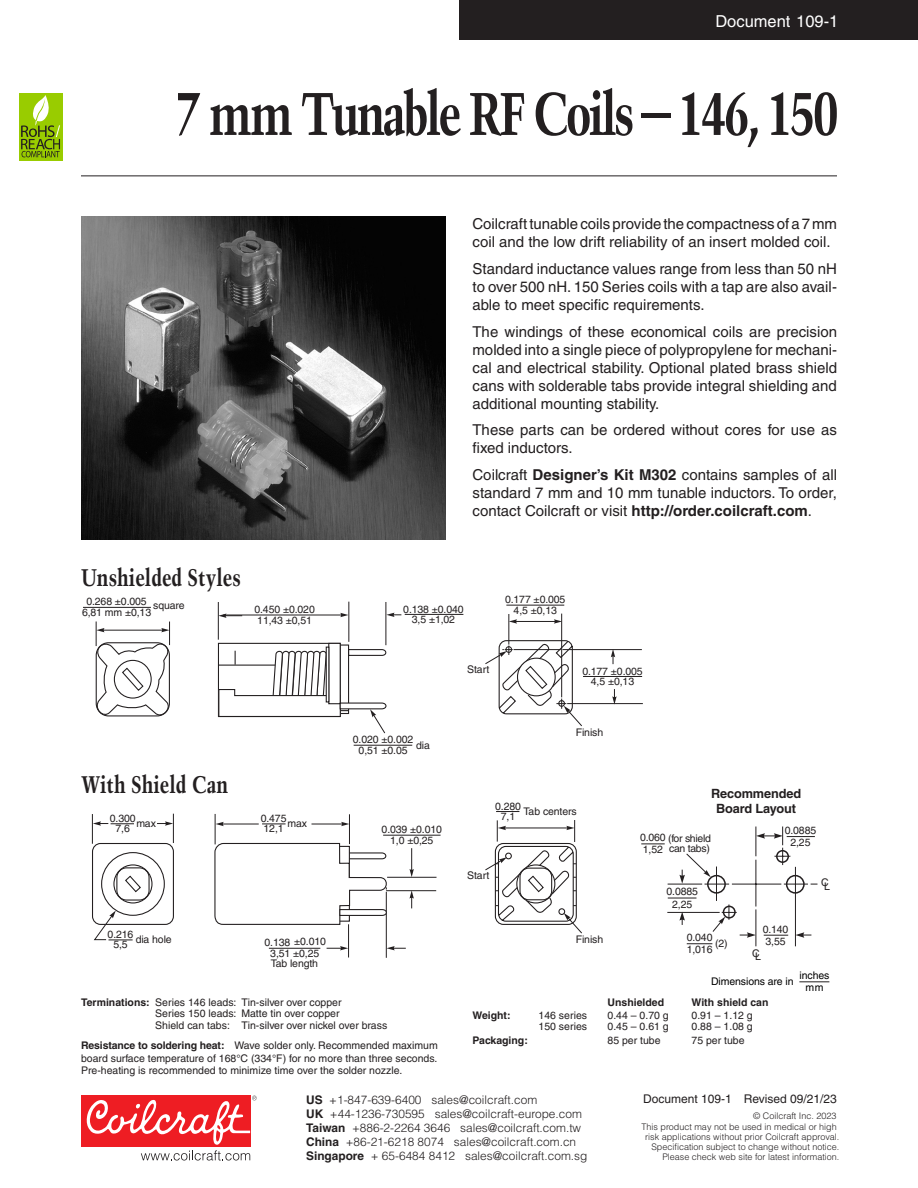
<style>
.page{position:relative;width:918px;height:1188px;background:#fff}
.page>*{position:absolute;margin:0;border:0;box-sizing:border-box;transform-origin:0 0}
.Headline{font:700 condensed 60px "Trump Mediaeval";letter-spacing:-.05em;color:#231f20}
.Subhead_16_point{font:700 condensed 24px "Trump Mediaeval";color:#231f20}
.Document_number{font:16.5px "Helvetica";color:#fff}
.Body_copy{font:15px/18px "Helvetica";color:#231f20;text-align:justify}
.t1{font:700 12.75px/15.1px "Helvetica";letter-spacing:-.01em;color:#231f20;text-align:center}
.t2{font:12px "Helvetica";color:#231f20}
.t3{font:300 11.85px/14.1px "Helvetica";color:#231f20}
.Weight{font:10.5px/10.5px "Helvetica";letter-spacing:-.01em;color:#231f20;text-align:center}
.Weight-2{font:700 10.5px "Helvetica";color:#231f20}
.Dimensions{font:10.5px/12px "Helvetica";letter-spacing:-.01em;color:#000;text-align:center}
.Weight-3{font:10.5px/11.4px "Helvetica";letter-spacing:-.03em;color:#231f20}
.t4{font:300 9px/9.9px "Helvetica";color:#231f20;text-align:right}
.s1{font-weight:700}
</style>
<div class="page">
<div style="left:459px;top:0;width:459px;height:40px;background:#231f20"></div>
<hr style="left:81px;top:176px;width:756px;height:1px;background:#231f20">
<div style="left:81px;top:1096px;width:169px;height:51px;background:#ee1d23"></div>
<svg style="left:86px;top:1096px;width:171px;height:65px"></svg>
<div style="left:19px;top:93px;width:43px;height:67px;background:#9c0"></div>
<svg style="left:21px;top:95px;width:39px;height:62px"></svg>
<img style="left:81px;top:216px;width:364px;height:324px">
<hr style="left:386px;top:892px;width:1px;height:66px;background:#231f20">
<hr style="left:348px;top:924px;width:1px;height:33px;background:#231f20">
<hr style="left:506px;top:605px;width:58px;height:1px;background:#231f20">
<hr style="left:405px;top:614px;width:58px;height:1px;background:#231f20">
<hr style="left:354px;top:745px;width:58px;height:1px;background:#231f20">
<hr style="left:583px;top:676px;width:59px;height:1px;background:#231f20">
<hr style="left:83px;top:607px;width:68px;height:1px;background:#231f20">
<hr style="left:508px;top:614px;width:1px;height:31px;background:#231f20">
<hr style="left:561px;top:614px;width:1px;height:83px;background:#231f20">
<hr style="left:514px;top:621px;width:43px;height:1px;background:#231f20">
<svg style="left:509px;top:619px;width:8px;height:5px"></svg>
<svg style="left:554px;top:619px;width:8px;height:5px"></svg>
<hr style="left:567px;top:703px;width:76px;height:1px;background:#231f20">
<svg style="left:485px;top:640px;width:98px;height:87px"></svg>
<hr style="left:514px;top:649px;width:47px;height:1px;background:#231f20">
<hr style="left:562px;top:649px;width:80px;height:1px;background:#231f20">
<svg style="left:611px;top:649px;width:4px;height:15px"></svg>
<svg style="left:612px;top:689px;width:5px;height:16px"></svg>
<hr style="left:386px;top:602px;width:1px;height:43px;background:#231f20">
<hr style="left:218px;top:602px;width:1px;height:38px;background:#231f20">
<hr style="left:348px;top:602px;width:1px;height:40px;background:#231f20">
<svg style="left:218px;top:614px;width:24px;height:4px"></svg>
<hr style="left:223px;top:615px;width:120px;height:1px;background:#231f20">
<svg style="left:340px;top:613px;width:8px;height:4px"></svg>
<svg style="left:386px;top:613px;width:15px;height:4px"></svg>
<svg style="left:95px;top:622px;width:75px;height:95px"></svg>
<div style="left:339px;top:645px;width:10px;height:69px;background:#fff;border:1px solid #231f20"></div>
<div style="left:218px;top:643px;width:123px;height:74px;background:#fff;border:1px solid #231f20"></div>
<div style="left:328px;top:643px;width:13px;height:61px;background:#fff;border:1px solid #231f20"></div>
<div style="left:326px;top:647px;width:3px;height:55px;background:#fff;border:1px solid #231f20"></div>
<svg style="left:218px;top:648px;width:169px;height:86px"></svg>
<svg style="left:91px;top:811px;width:491px;height:139px"></svg>
<hr style="left:795px;top:867px;width:1px;height:79px;background:#231f20">
<hr style="left:756px;top:909px;width:1px;height:37px;background:#231f20">
<svg style="left:641px;top:826px;width:176px;height:118px"></svg>
<hr style="left:799px;top:981px;width:30px;height:1px;background:#231f20">
<p class="Document_number" style="left:715px;top:11px;width:124px">Document 109-1</p>
<p class="Headline" style="left:176px;top:76px;width:665px">7 mm Tunable RF Coils – 146, 150</p>
<p class="Subhead_16_point" style="left:81px;top:562px;width:161px">Unshielded Styles</p>
<p class="Weight" style="left:82px;top:597px;width:71px">0.268 ±0.005<br>6,81 mm ±0,13</p>
<p class="Weight" style="left:153px;top:600px;width:33px">square</p>
<p class="Weight" style="left:254px;top:604px;width:62px;text-align:left">0.450 ±0.020<br>11,43 ±0,51</p>
<p class="Subhead_16_point" style="left:81px;top:770px;width:149px">With Shield Can</p>
<p class="Weight" style="left:110px;top:813px;width:27px">0.300<br>7,6</p>
<p class="Weight" style="left:136px;top:818px;width:21px">max</p>
<p class="Weight" style="left:261px;top:813px;width:27px;text-align:left">0.475<br>12,1</p>
<p class="Weight" style="left:288px;top:818px;width:21px">max</p>
<p class="Weight" style="left:108px;top:929px;width:27px">0.216<br>5,5</p>
<p class="Weight" style="left:136px;top:934px;width:38px">dia hole</p>
<p class="Weight" style="left:265px;top:936px;width:63px;line-height:11.2px">0.138 ±0.010<br>3,51 ±0,25</p>
<p class="Weight" style="left:271px;top:958px;width:49px">Tab length</p>
<p class="Body_copy" style="left:472px;top:215px;width:366px">Coilcraft tunable coils provide the compactness of a 7mm coil and the low drift reliability of an insert molded coil.</p>
<p class="Body_copy" style="left:472px;top:260px;width:366px">Standard inductance values range from less than 50 nH to over 500 nH. 150 Series coils with a tap are also avail&shy;able to meet specific requirements.</p>
<p class="Body_copy" style="left:472px;top:322px;width:366px">The windings of these economical coils are precision molded into a single piece of polypropylene for mechani&shy;cal and electrical stability. Optional plated brass shield cans with solderable tabs provide integral shielding and additional mounting stability.</p>
<p class="Body_copy" style="left:472px;top:421px;width:366px">These parts can be ordered without cores for use as fixed inductors.</p>
<p class="Body_copy" style="left:472px;top:466px;width:366px">Coilcraft <span class="s1">Designer’s Kit M302</span> contains samples of all standard 7 mm and 10 mm tunable inductors. To order, contact Coilcraft or visit <span class="s1">http://order.coilcraft.com</span>.</p>
<p class="Weight" style="left:505px;top:595px;width:62px">0.177 ±0.005</p>
<p class="Weight" style="left:403px;top:604px;width:62px">0.138 ±0.040</p>
<p class="Weight" style="left:514px;top:605px;width:45px">4,5 ±0,13</p>
<p class="Weight" style="left:412px;top:614px;width:45px">3,5 ±1,02</p>
<p class="Weight" style="left:467px;top:664px;width:24px">Start</p>
<p class="Weight" style="left:582px;top:666px;width:62px">0.177 ±0.005<br>4,5 ±0,13</p>
<p class="Weight" style="left:353px;top:735px;width:62px">0.020 ±0.002<br>0,51 ±0.05</p>
<p class="Weight" style="left:416px;top:740px;width:15px">dia</p>
<p class="Weight" style="left:576px;top:727px;width:29px">Finish</p>
<p class="Weight" style="left:495px;top:801px;width:27px">0.280<br>7,1</p>
<p class="Weight" style="left:524px;top:806px;width:55px">Tab centers</p>
<p class="t1" style="left:711px;top:786px;width:91px">Recommended<br>Board Layout</p>
<p class="Weight" style="left:382px;top:824px;width:62px">0.039 ±0.010<br>1,0 ±0,25</p>
<p class="Weight" style="left:467px;top:870px;width:24px">Start</p>
<p class="Weight" style="left:576px;top:934px;width:29px">Finish</p>
<p class="Weight-3" style="left:640px;top:833px;width:72px">0.060 (for shield<br>1,52</p>
<p class="Weight" style="left:669px;top:843px;width:42px">can tabs)</p>
<p class="Weight" style="left:667px;top:886px;width:33px;line-height:12.1px">0.0885<br>2,25</p>
<p class="Weight" style="left:785px;top:824px;width:33px;line-height:12.1px">0.0885<br>2,25</p>
<p class="Weight" style="left:821px;top:879px;width:10px">CL</p>
<p class="Weight" style="left:763px;top:924px;width:27px">0.140</p>
<p class="Weight" style="left:687px;top:931px;width:27px;line-height:12.1px;text-align:left">0.040<br>1,016</p>
<p class="Weight" style="left:715px;top:938px;width:14px">(2)</p>
<p class="Weight" style="left:766px;top:936px;width:21px">3,55</p>
<p class="Weight" style="left:752px;top:949px;width:10px">CL</p>
<p class="Dimensions" style="left:711px;top:975px;width:84px">Dimensions are in</p>
<p class="Dimensions" style="left:800px;top:969px;width:31px">inches mm</p>
<p class="Weight" style="left:155px;top:996px;width:234px;line-height:11.6px;text-align:left;text-indent:-74px"><span class="s1">Terminations:</span> Series 146 leads: Tin-silver over copper<br>Series 150 leads: Matte tin over copper<br>Shield can tabs: Tin-silver over nickel over brass</p>
<p class="Weight" style="left:81px;top:1040px;width:358px;line-height:12.3px;text-align:justify"><span class="s1">Resistance to soldering heat:</span> Wave solder only. Recommended maximum board surface temperature of 168°C (334°F) for no more than three seconds.<br>Pre-heating is recommended to minimize time over the solder nozzle.</p>
<p class="Weight-2" style="left:608px;top:996px;width:58px">Unshielded</p>
<p class="Weight-2" style="left:692px;top:996px;width:79px">With shield can</p>
<p class="Weight-2" style="left:472px;top:1009px;width:40px">Weight:</p>
<p class="Weight" style="left:539px;top:1010px;width:50px">146 series</p>
<p class="Weight" style="left:607px;top:1010px;width:63px">0.44 – 0.70 g</p>
<p class="Weight" style="left:691px;top:1010px;width:63px">0.91 – 1.12 g</p>
<p class="Weight" style="left:539px;top:1021px;width:50px">150 series</p>
<p class="Weight" style="left:607px;top:1021px;width:63px">0.45 – 0.61 g</p>
<p class="Weight" style="left:691px;top:1021px;width:63px">0.88 – 1.08 g</p>
<p class="Weight-2" style="left:472px;top:1034px;width:57px">Packaging:</p>
<p class="Weight" style="left:607px;top:1035px;width:55px">85 per tube</p>
<p class="Weight" style="left:691px;top:1035px;width:55px">75 per tube</p>
<p class="t3" style="left:306px;top:1093px;width:283px"><span class="s1">US</span> +1-847-639-6400 sales@coilcraft.com<br><span class="s1">UK</span> +44-1236-730595 sales@coilcraft-europe.com <span class="s1">Taiwan</span> +886-2-2264 3646 sales@coilcraft.com.tw <span class="s1">China</span> +86-21-6218 8074 sales@coilcraft.com.cn <span class="s1">Singapore</span> + 65-6484 8412 sales@coilcraft.com.sg</p>
<p class="t2" style="left:643px;top:1092px;width:195px">Document 109-1 Revised 09/21/23</p>
<p class="t4" style="left:642px;top:1110px;width:197px;line-height:11.4px">© Coilcraft Inc. 2023<br>This product may not be used in medical or high</p>
<p class="t4" style="left:645px;top:1132px;width:196px">risk applications without prior Coilcraft approval.<br>Specification subject to change without notice.<br>Please check web site for latest information.</p>
</div>
